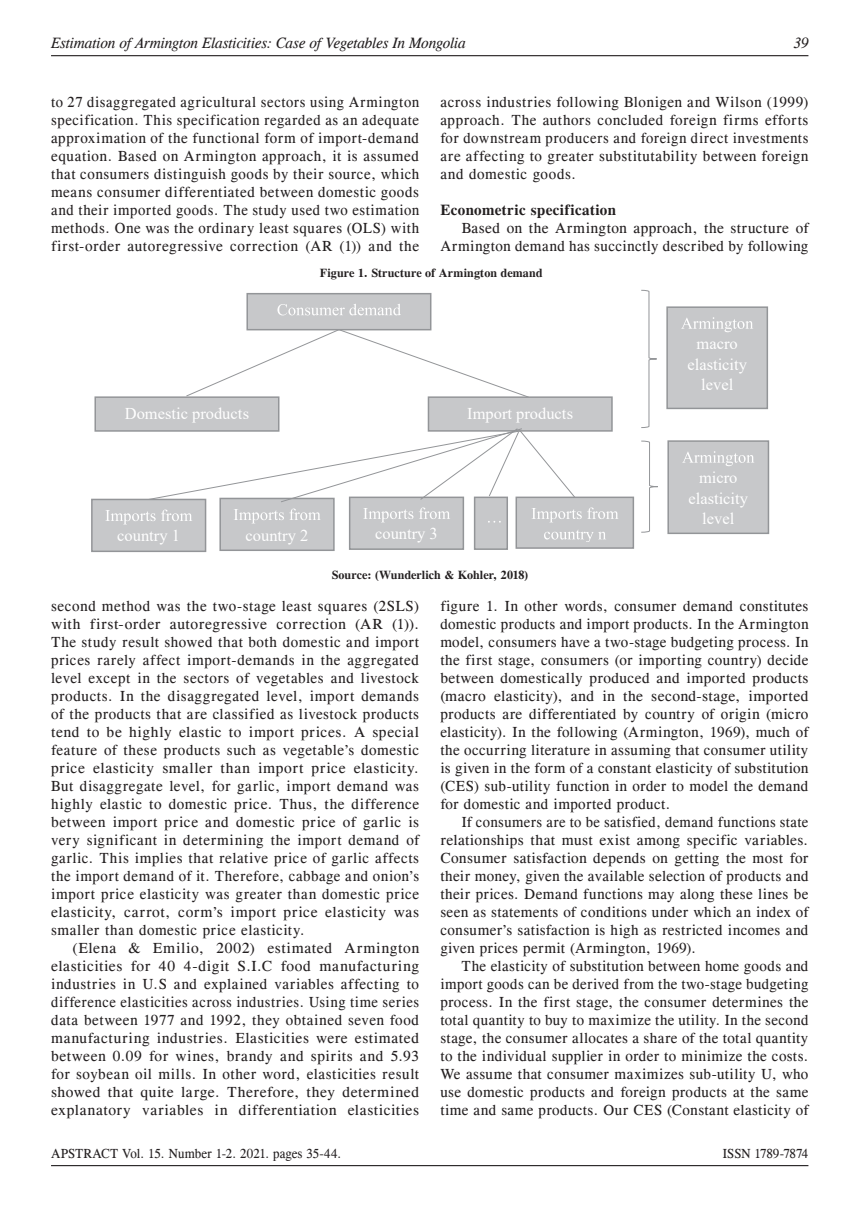
<style>
.page{position:relative;width:851px;height:1212px;background:#fff}
.page>*{position:absolute;margin:0;border:0;box-sizing:border-box;transform-origin:0 0}
.t1{font:16.5px/20.4px "Times New Roman";color:#fff;text-align:center}
.t2{font:15px/18px "CG Times";letter-spacing:.035em;color:#231f20;text-align:justify}
.t3{font:italic 15px "CG Times";letter-spacing:-.01em;color:#231f20}
.t4{font:700 15px "CG Times";letter-spacing:.025em;color:#231f20}
.t5{font:13.5px "CG Times";color:#231f20;scale:.96 1}
.t6{font:700 12px "CG Times";letter-spacing:.01em;color:#231f20}
</style>
<div class="page">
<hr style="left:51px;top:1165px;width:757px;height:1px;background:#231f20">
<hr style="left:51px;top:55px;width:757px;height:1px;background:#231f20">
<svg style="left:641px;top:290px;width:16px;height:138px"></svg>
<div style="left:246px;top:293px;width:185px;height:37px;background:#c7c8ca;border:2px solid #939598"></div>
<svg style="left:186px;top:329px;width:341px;height:69px"></svg>
<div style="left:94px;top:396px;width:185px;height:36px;background:#c7c8ca;border:2px solid #939598"></div>
<div style="left:427px;top:396px;width:185px;height:36px;background:#c7c8ca;border:2px solid #939598"></div>
<div style="left:91px;top:499px;width:115px;height:53px;background:#c7c8ca;border:2px solid #939598"></div>
<div style="left:515px;top:497px;width:119px;height:52px;background:#c7c8ca;border:2px solid #939598"></div>
<div style="left:219px;top:498px;width:115px;height:53px;background:#c7c8ca;border:2px solid #939598"></div>
<div style="left:349px;top:497px;width:115px;height:53px;background:#c7c8ca;border:2px solid #939598"></div>
<div style="left:474px;top:497px;width:34px;height:53px;background:#c7c8ca;border:2px solid #939598"></div>
<div style="left:666px;top:306px;width:102px;height:103px;background:#c7c8ca;border:2px solid #939598"></div>
<svg style="left:681px;top:317px;width:72px;height:15px"></svg>
<div style="left:667px;top:440px;width:102px;height:94px;background:#c7c8ca;border:2px solid #939598"></div>
<svg style="left:277px;top:304px;width:124px;height:11px"></svg>
<svg style="left:105px;top:428px;width:513px;height:114px"></svg>
<svg style="left:682px;top:451px;width:72px;height:15px"></svg>
<svg style="left:641px;top:440px;width:17px;height:93px"></svg>
<p class="t3" style="left:51px;top:34px;width:416px">Estimation of Armington Elasticities: Case of Vegetables In Mongolia</p>
<p class="t3" style="left:793px;top:34px;width:16px">39</p>
<p class="t2" style="left:51px;top:93px;width:369px">to 27 disaggregated agricultural sectors using Armington specification. This specification regarded as an adequate approximation of the functional form of import-demand equation. Based on Armington approach, it is assumed that consumers distinguish goods by their source, which means consumer differentiated between domestic goods and their imported goods. The study used two estimation methods. One was the ordinary least squares (OLS) with first-order autoregressive correction (AR (1)) and the</p>
<p class="t2" style="left:440px;top:93px;width:369px">across industries following Blonigen and Wilson (1999) approach. The authors concluded foreign firms efforts for downstream producers and foreign direct investments are affecting to greater substitutability between foreign and domestic goods.</p>
<p class="t4" style="left:440px;top:201px;width:177px">Econometric specification</p>
<p class="t2" style="left:440px;top:219px;width:369px;text-align:right">Based on the Armington approach, the structure of<br>Armington demand has succinctly described by following</p>
<p class="t1" style="left:125px;top:402px;width:126px">Domestic products</p>
<p class="t6" style="left:320px;top:265px;width:224px">Figure 1. Structure of Armington demand</p>
<p class="t1" style="left:467px;top:402px;width:107px">Import products</p>
<p class="t1" style="left:117px;top:525px;width:64px">country 1</p>
<p class="t1" style="left:245px;top:524px;width:64px">country 2</p>
<p class="t1" style="left:375px;top:523px;width:64px">country 3</p>
<p class="t6" style="left:331px;top:568px;width:198px">Source: (Wunderlich &amp; Kohler, 2018)</p>
<p class="t1" style="left:687px;top:333px;width:61px">macro elasticity</p>
<p class="t1" style="left:701px;top:374px;width:34px">level</p>
<p class="t1" style="left:688px;top:467px;width:61px">micro elasticity level</p>
<p class="t2" style="left:51px;top:597px;width:369px">second method was the two-stage least squares (2SLS) with first-order autoregressive correction (AR (1)).<br>The study result showed that both domestic and import prices rarely affect import-demands in the aggregated level except in the sectors of vegetables and livestock products. In the disaggregated level, import demands of the products that are classified as livestock products tend to be highly elastic to import prices. A special feature of these products such as vegetable’s domestic price elasticity smaller than import price elasticity.<br>But disaggregate level, for garlic, import demand was highly elastic to domestic price. Thus, the difference between import price and domestic price of garlic is very significant in determining the import demand of garlic. This implies that relative price of garlic affects the import demand of it. Therefore, cabbage and onion’s import price elasticity was greater than domestic price elasticity, carrot, corm’s import price elasticity was smaller than domestic price elasticity.</p>
<p class="t2" style="left:51px;top:939px;width:369px;text-indent:21px">(Elena &amp; Emilio, 2002) estimated Armington elasticities for 40 4-digit S.I.C food manufacturing industries in U.S and explained variables affecting to difference elasticities across industries. Using time series data between 1977 and 1992, they obtained seven food manufacturing industries. Elasticities were estimated between 0.09 for wines, brandy and spirits and 5.93 for soybean oil mills. In other word, elasticities result showed that quite large. Therefore, they determined explanatory variables in differentiation elasticities</p>
<p class="t2" style="left:440px;top:597px;width:369px">figure 1. In other words, consumer demand constitutes domestic products and import products. In the Armington model, consumers have a two-stage budgeting process. In the first stage, consumers (or importing country) decide between domestically produced and imported products (macro elasticity), and in the second-stage, imported products are differentiated by country of origin (micro elasticity). In the following (Armington, 1969), much of the occurring literature in assuming that consumer utility is given in the form of a constant elasticity of substitution (CES) sub-utility function in order to model the demand for domestic and imported product.</p>
<p class="t2" style="left:440px;top:813px;width:369px;text-indent:21px">If consumers are to be satisfied, demand functions state relationships that must exist among specific variables.<br>Consumer satisfaction depends on getting the most for their money, given the available selection of products and their prices. Demand functions may along these lines be seen as statements of conditions under which an index of consumer’s satisfaction is high as restricted incomes and given prices permit (Armington, 1969).</p>
<p class="t2" style="left:440px;top:957px;width:369px;text-indent:21px">The elasticity of substitution between home goods and import goods can be derived from the two-stage budgeting process. In the first stage, the consumer determines the total quantity to buy to maximize the utility. In the second stage, the consumer allocates a share of the total quantity to the individual supplier in order to minimize the costs.<br>We assume that consumer maximizes sub-utility U, who use domestic products and foreign products at the same time and same products. Our CES (Constant elasticity of</p>
<p class="t5" style="left:51px;top:1145px;width:304px">APSTRACT Vol. 15. Number 1-2. 2021. pages 35-44.</p>
<p class="t5" style="left:722px;top:1145px;width:90px">ISSN 1789-7874</p>
</div>
